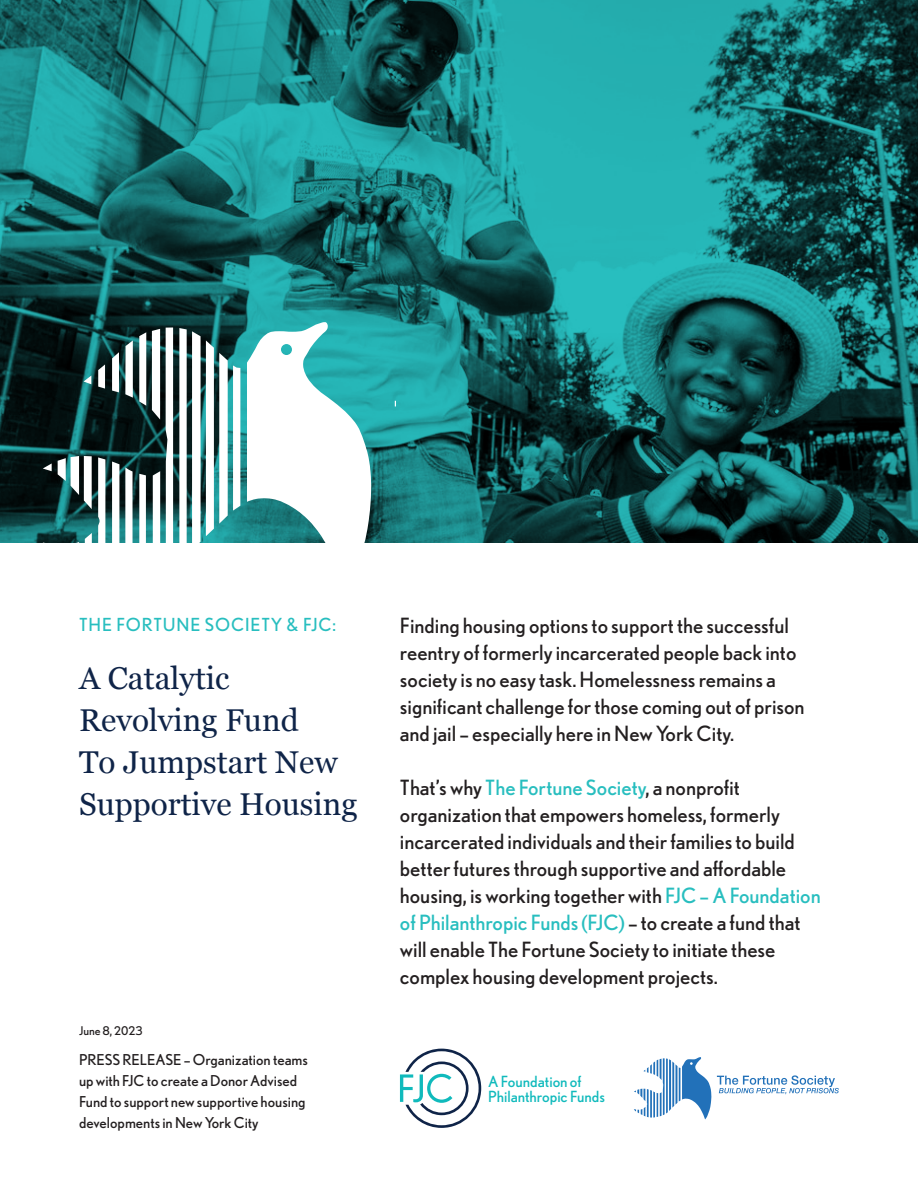
<style>
.page{position:relative;width:918px;height:1188px;background:#fff}
.page>*{position:absolute;margin:0;border:0;box-sizing:border-box;transform-origin:0 0}
.t1{font:31.5px/42px "Georgia";color:#0f2448}
.t2{font:21px/27px "Nobel";color:#231f20}
.t3{font:18px "Nobel";letter-spacing:.05em;color:#28bebf}
.t4{font:15.45px/15.5px "Nobel";color:#10babc}
.t5{font:15px/21px "Nobel";color:#231f20}
.t6{font:12px "Nobel";color:#231f20}
.s1{color:#28bebf}
</style>
<div class="page">
<img style="left:0;top:0;width:918px;height:542px">
<svg style="left:84px;top:376px;width:7px;height:8px"></svg>
<svg style="left:98px;top:364px;width:7px;height:25px"></svg>
<svg style="left:112px;top:352px;width:7px;height:40px"></svg>
<svg style="left:125px;top:340px;width:8px;height:58px"></svg>
<svg style="left:139px;top:332px;width:7px;height:74px"></svg>
<svg style="left:152px;top:329px;width:8px;height:91px"></svg>
<svg style="left:166px;top:327px;width:7px;height:215px"></svg>
<svg style="left:179px;top:328px;width:61px;height:215px"></svg>
<svg style="left:153px;top:471px;width:7px;height:71px"></svg>
<svg style="left:139px;top:474px;width:7px;height:69px"></svg>
<svg style="left:125px;top:467px;width:8px;height:76px"></svg>
<svg style="left:112px;top:462px;width:7px;height:81px"></svg>
<svg style="left:98px;top:457px;width:7px;height:86px"></svg>
<svg style="left:58px;top:456px;width:34px;height:53px"></svg>
<svg style="left:43px;top:463px;width:9px;height:8px"></svg>
<svg style="left:85px;top:533px;width:7px;height:10px"></svg>
<svg style="left:247px;top:322px;width:125px;height:221px"></svg>
<svg style="left:395px;top:401px;width:1px;height:37px"></svg>
<svg style="left:400px;top:1049px;width:81px;height:79px"></svg>
<svg style="left:634px;top:1057px;width:77px;height:62px"></svg>
<svg style="left:717px;top:1075px;width:122px;height:19px"></svg>
<p class="t3" style="left:79px;top:614px;width:259px">THE FORTUNE SOCIETY &amp; FJC:</p>
<p class="t1" style="left:79px;top:656px;width:280px">A Catalytic<br>Revolving Fund<br>To Jumpstart New<br>Supportive Housing</p>
<p class="t6" style="left:79px;top:1024px;width:65px">June 8, 2023</p>
<p class="t5" style="left:79px;top:1049px;width:230px">PRESS RELEASE – Organization teams up with FJC to create a Donor Advised Fund to support new supportive housing developments in New York City</p>
<p class="t2" style="left:400px;top:612px;width:406px">Finding housing options to support the successful reentry of formerly incarcerated people back into society is no easy task. Homelessness remains a significant challenge for those coming out of prison and jail – especially here in New York City.</p>
<p class="t2" style="left:400px;top:774px;width:422px">That’s why <span class="s1">The Fortune Society</span>, a nonprofit organization that empowers homeless, formerly incarcerated individuals and their families to build better futures through supportive and affordable housing, is working together with <span class="s1">FJC – A Foundation of Philanthropic Funds (FJC)</span> – to create a fund that will enable The Fortune Society to initiate these complex housing development projects.</p>
<p class="t4" style="left:488px;top:1073px;width:118px">A Foundation of<br>Philanthropic Funds</p>
</div>
